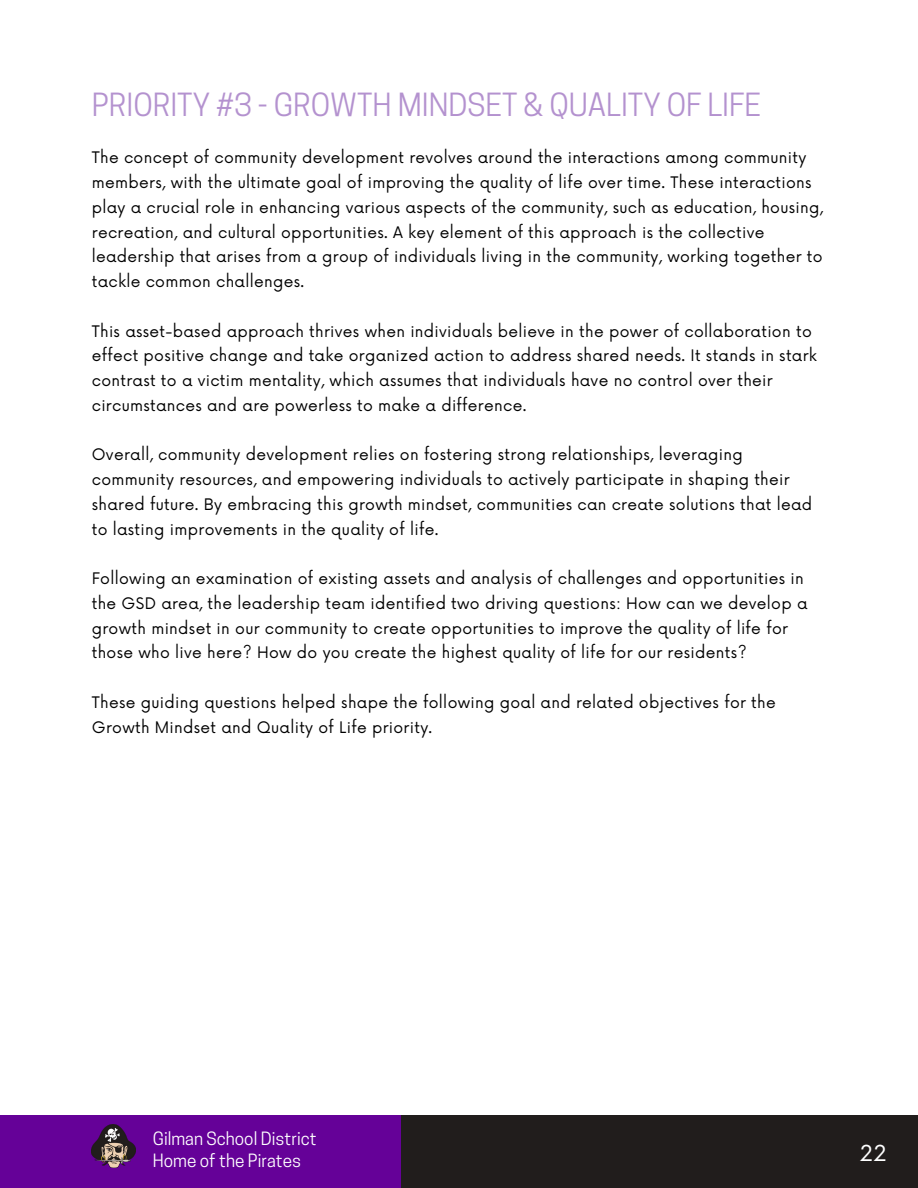
<style>
.page{position:relative;width:918px;height:1188px;background:#fff}
.page>*{position:absolute;margin:0;border:0;box-sizing:border-box;transform-origin:0 0}
.t1{font:30px "Cooper Hewitt";color:#b492cf}
.t2{font:21.45px "Now";color:#fff}
.t3{font:17.25px/22.5px "Cooper Hewitt";color:#fff}
.t4{font:15.45px/24.8px "Now";letter-spacing:.02em;color:#000}
</style>
<div class="page">
<div style="left:319px;top:1115px;width:599px;height:73px;background:#211d1c"></div>
<div style="left:0;top:1115px;width:400px;height:73px;background:#650198"></div>
<img style="left:92px;top:1125px;width:44px;height:42px">
<p class="t1" style="left:92px;top:94px;width:671px">PRIORITY #3 - GROWTH MINDSET &amp; QUALITY OF LIFE</p>
<p class="t4" style="left:92px;top:146px;width:733px">The concept of community development revolves around the interactions among community members, with the ultimate goal of improving the quality of life over time. These interactions play a crucial role in enhancing various aspects of the community, such as education, housing, recreation, and cultural opportunities. A key element of this approach is the collective leadership that arises from a group of individuals living in the community, working together to tackle common challenges.</p>
<p class="t4" style="left:92px;top:320px;width:727px">This asset-based approach thrives when individuals believe in the power of collaboration to effect positive change and take organized action to address shared needs. It stands in stark contrast to a victim mentality, which assumes that individuals have no control over their circumstances and are powerless to make a difference.</p>
<p class="t4" style="left:92px;top:443px;width:722px">Overall, community development relies on fostering strong relationships, leveraging community resources, and empowering individuals to actively participate in shaping their shared future. By embracing this growth mindset, communities can create solutions that lead to lasting improvements in the quality of life.</p>
<p class="t4" style="left:92px;top:567px;width:717px">Following an examination of existing assets and analysis of challenges and opportunities in the GSD area, the leadership team identified two driving questions: How can we develop a growth mindset in our community to create opportunities to improve the quality of life for those who live here? How do you create the highest quality of life for our residents?</p>
<p class="t4" style="left:92px;top:691px;width:686px">These guiding questions helped shape the following goal and related objectives for the<br>Growth Mindset and Quality of Life priority.</p>
<p class="t3" style="left:153px;top:1129px;width:165px">Gilman School District<br>Home of the Pirates</p>
<p class="t2" style="left:860px;top:1142px;width:28px">22</p>
<p class="t2" style="left:860px;top:1142px;width:23px">18</p>
</div>
